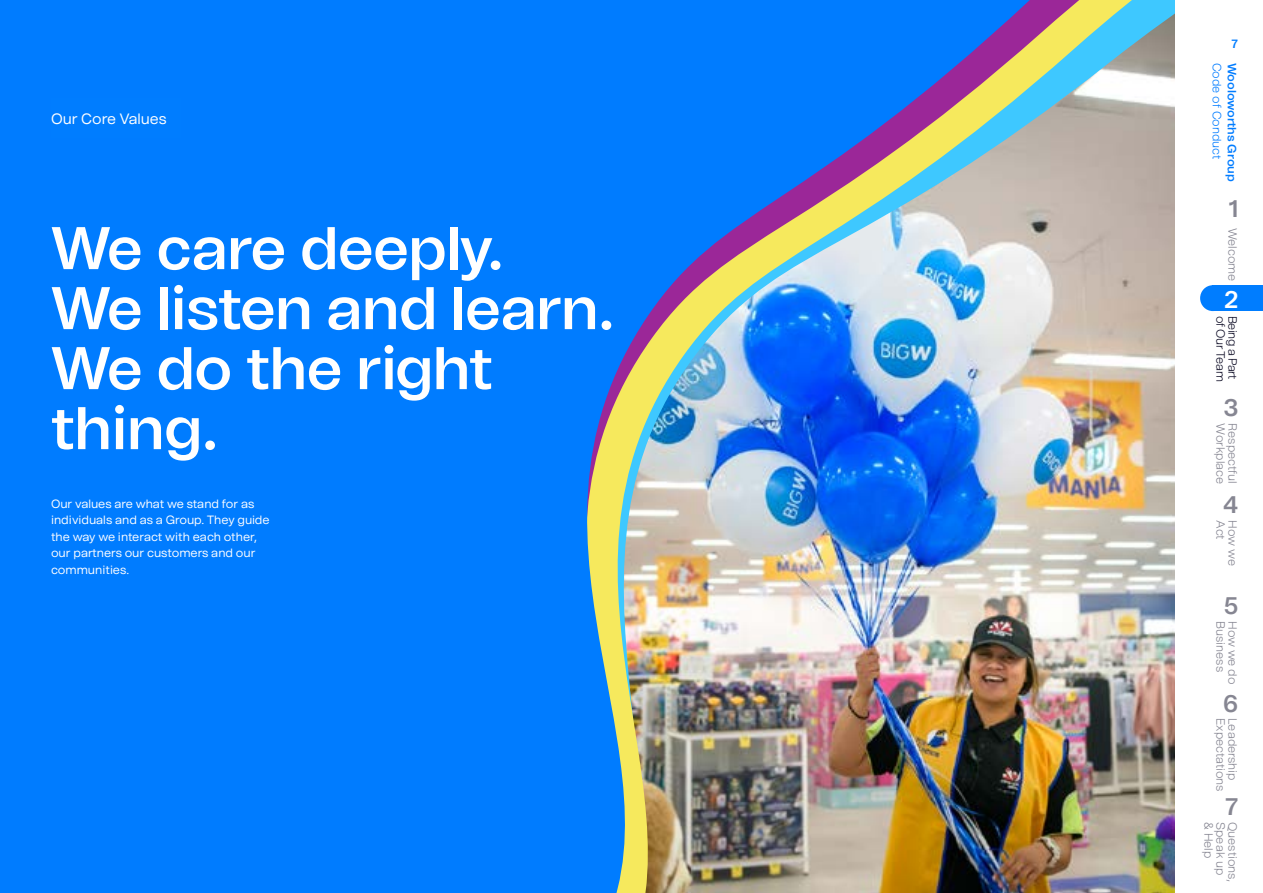
<style>
.page{position:relative;width:1263px;height:893px;background:#fff}
.page>*{position:absolute;margin:0;border:0;box-sizing:border-box;transform-origin:0 0}
.t1{font:600 60px/60px "Better Sans Display";color:#fff}
.t2{font:600 24px "Better Sans Display";color:#868692}
.t3{font:600 24px "Better Sans Display";color:#fff}
.t4{font:15px "Better Sans Text";letter-spacing:-.005em;color:#fff}
.t5{font:12px/16.5px "Better Sans Text";color:#fff}
.t6{font:300 12px "Better Sans Text";color:#868692}
.t7{font:300 12px "Better Sans Text";letter-spacing:-.03em;color:#0e0d26}
.t8{font:600 12px "Better Sans Text";color:#007cff}
.t9{font:300 12px "Better Sans Text";color:#007cff}
.t10{font:600 12px "Better Sans Text";color:#007dff}
</style>
<div class="page">
<img style="left:0;top:0;width:1175px;height:893px">
<div style="left:51px;top:99px;width:130px;height:39px;background:#007dff"></div>
<div style="left:1213px;top:285px;width:50px;height:26px;background:#007dff"></div>
<div style="left:1200px;top:285px;width:25px;height:26px;background:#007dff;border-radius:50%"></div>
<p class="t4" style="left:51px;top:108px;width:117px">Our Core Values</p>
<h1 class="t1" style="left:51px;top:216px;width:565px">We care deeply.<br>We listen and learn.<br>We do the right thing.</h1>
<p class="t5" style="left:51px;top:495px;width:220px">Our values are what we stand for as individuals and as a Group. They guide the way we interact with each other, our partners our customers and our communities.</p>
<p class="t10" style="left:1231px;top:35px;width:8px">7</p>
<p class="t9" style="left:1225px;top:63px;width:98px;rotate:90deg">Code of Conduct</p>
<p class="t8" style="left:1241px;top:63px;width:121px;rotate:90deg">Wooloworths Group</p>
<h2 class="t2" style="left:1228px;top:191px;width:11px">1</h2>
<p class="t6" style="left:1241px;top:228px;width:55px;rotate:90deg">Welcome</p>
<h2 class="t3" style="left:1224px;top:282px;width:16px">2</h2>
<p class="t7" style="left:1229px;top:316px;width:67px;rotate:90deg">of Our Team</p>
<p class="t7" style="left:1241px;top:316px;width:65px;rotate:90deg">Being a Part</p>
<h2 class="t2" style="left:1223px;top:390px;width:16px">3</h2>
<p class="t6" style="left:1229px;top:423px;width:62px;rotate:90deg">Workplace</p>
<p class="t6" style="left:1241px;top:423px;width:62px;rotate:90deg">Respectful</p>
<h2 class="t2" style="left:1223px;top:487px;width:17px">4</h2>
<p class="t6" style="left:1229px;top:520px;width:21px;rotate:90deg">Act</p>
<p class="t6" style="left:1241px;top:520px;width:47px;rotate:90deg">How we</p>
<h2 class="t2" style="left:1224px;top:588px;width:16px">5</h2>
<p class="t6" style="left:1229px;top:621px;width:52px;rotate:90deg">Business</p>
<p class="t6" style="left:1241px;top:621px;width:65px;rotate:90deg">How we do</p>
<p class="t6" style="left:1229px;top:718px;width:75px;rotate:90deg">Expectations</p>
<p class="t6" style="left:1241px;top:718px;width:64px;rotate:90deg">Leadership</p>
<h2 class="t2" style="left:1223px;top:686px;width:16px">6</h2>
<h2 class="t2" style="left:1225px;top:789px;width:14px">7</h2>
<p class="t6" style="left:1217px;top:822px;width:38px;rotate:90deg">&amp; Help</p>
<p class="t6" style="left:1229px;top:822px;width:55px;rotate:90deg">Speak up</p>
<p class="t6" style="left:1241px;top:822px;width:62px;rotate:90deg">Questions,</p>
</div>
